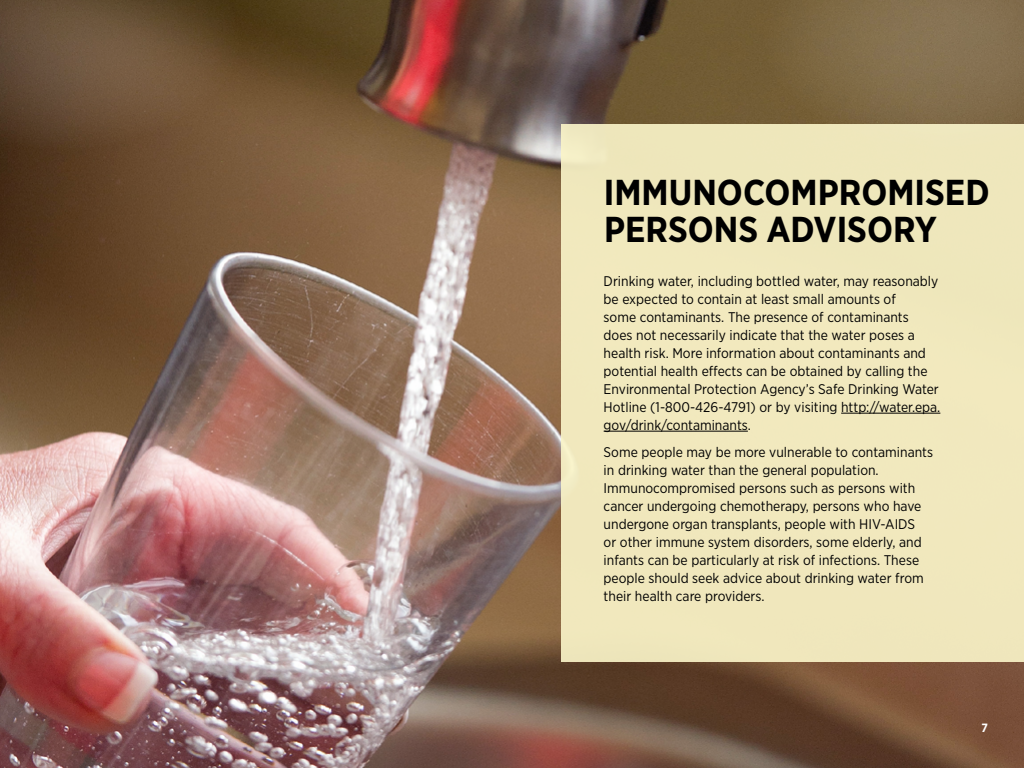
<style>
.page{position:relative;width:1024px;height:768px;background:#fff}
.page>*{position:absolute;margin:0;border:0;box-sizing:border-box;transform-origin:0 0}
.t1{font:700 36px/37px "Gotham Narrow";color:#000}
.t2{font:14px/18px "Gotham Narrow";color:#000}
.t3{font:700 12px "Gotham Narrow";color:#fff}
</style>
<div class="page">
<img style="left:0;top:0;width:1024px;height:768px">
<div style="left:561px;top:125px;width:463px;height:537px;background:#f0e8bd"></div>
<svg style="left:760px;top:0;width:264px;height:125px;background:#806b48"></svg>
<svg style="left:0;top:0;width:244px;height:152px;background:#684e34"></svg>
<hr style="left:841px;top:413px;width:99px;height:1px;background:#000">
<hr style="left:604px;top:431px;width:144px;height:1px;background:#000">
<h1 class="t1" style="left:604px;top:173px;width:387px">IMMUNOCOMPROMISED<br>PERSONS ADVISORY</h1>
<p class="t2" style="left:604px;top:272px;width:338px">Drinking water, including bottled water, may reasonably be expected to contain at least small amounts of<br>some contaminants. The presence of contaminants does not necessarily indicate that the water poses a health risk. More information about contaminants and potential health effects can be obtained by calling the Environmental Protection Agency’s Safe Drinking Water Hotline (1-800-426-4791) or by visiting http://water.epa. gov/drink/contaminants.</p>
<p class="t2" style="left:604px;top:443px;width:331px">Some people may be more vulnerable to contaminants in drinking water than the general population.<br>Immunocompromised persons such as persons with cancer undergoing chemotherapy, persons who have undergone organ transplants, people with HIV-AIDS<br>or other immune system disorders, some elderly, and infants can be particularly at risk of infections. These people should seek advice about drinking water from their health care providers.</p>
<p class="t3" style="left:982px;top:720px;width:8px">7</p>
</div>
